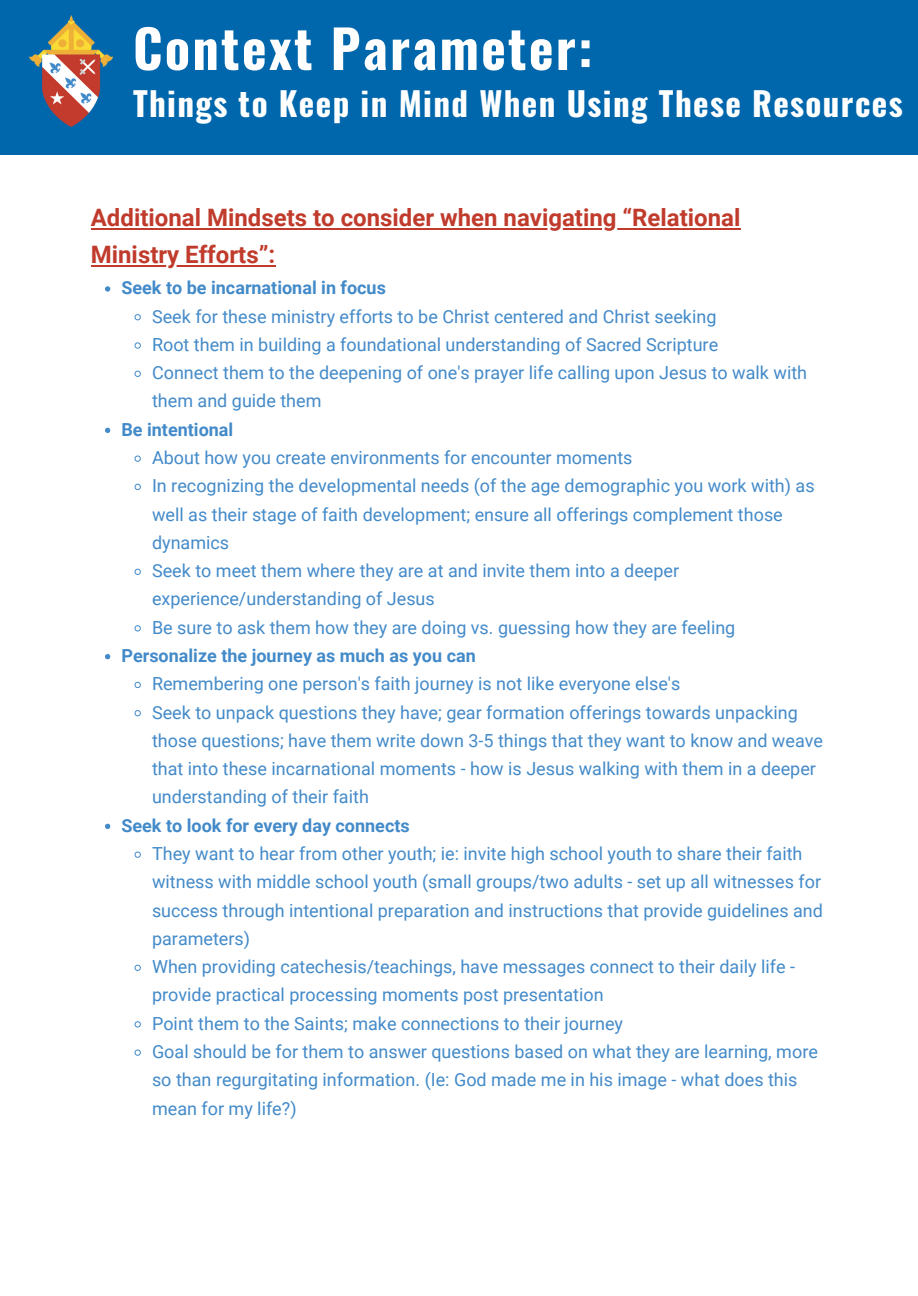
<style>
.page{position:relative;width:918px;height:1296px;background:#fff}
.page>*{position:absolute;margin:0;border:0;box-sizing:border-box;transform-origin:0 0}
.t1{font:700 52.5px "Oswald";letter-spacing:.04em;color:#fff}
.t2{font:700 33px "Oswald";letter-spacing:.04em;color:#fff}
.t3{font:700 24px/37.2px "Roboto";color:#c03b2c}
.t4{font:18px/28.3px "Roboto";color:#438ac9}
.t5{font:700 18px "Roboto";color:#438ac9}
</style>
<div class="page">
<svg style="left:105px;top:286px;width:5px;height:6px"></svg>
<svg style="left:134px;top:314px;width:7px;height:7px"></svg>
<svg style="left:134px;top:342px;width:7px;height:7px"></svg>
<svg style="left:134px;top:370px;width:7px;height:7px"></svg>
<svg style="left:105px;top:428px;width:5px;height:5px"></svg>
<svg style="left:134px;top:455px;width:7px;height:7px"></svg>
<svg style="left:134px;top:483px;width:7px;height:8px"></svg>
<svg style="left:134px;top:568px;width:7px;height:7px"></svg>
<svg style="left:134px;top:625px;width:7px;height:7px"></svg>
<svg style="left:105px;top:654px;width:5px;height:5px"></svg>
<svg style="left:134px;top:681px;width:7px;height:8px"></svg>
<svg style="left:134px;top:710px;width:7px;height:7px"></svg>
<svg style="left:105px;top:824px;width:5px;height:5px"></svg>
<svg style="left:134px;top:851px;width:7px;height:7px"></svg>
<svg style="left:134px;top:964px;width:7px;height:7px"></svg>
<svg style="left:134px;top:1021px;width:7px;height:7px"></svg>
<svg style="left:134px;top:1049px;width:7px;height:7px"></svg>
<hr style="left:91px;top:228px;width:649px;height:2px;background:#c03b2c">
<hr style="left:91px;top:265px;width:184px;height:2px;background:#c03b2c">
<div style="left:0;top:0;width:918px;height:154px;background:#0067ac"></div>
<img style="left:30px;top:15px;width:82px;height:112px">
<h1 class="t1" style="left:133px;top:7px;width:461px">Context Parameter:</h1>
<h2 class="t2" style="left:133px;top:77px;width:771px">Things to Keep in Mind When Using These Resources</h2>
<h3 class="t3" style="left:91px;top:199px;width:651px">Additional Mindsets to consider when navigating “Relational<br>Ministry Efforts”:</h3>
<p class="t5" style="left:121px;top:278px;width:266px">Seek to be incarnational in focus</p>
<p class="t4" style="left:152px;top:302px;width:657px">Seek for these ministry efforts to be Christ centered and Christ seeking<br>Root them in building a foundational understanding of Sacred Scripture<br>Connect them to the deepening of one's prayer life calling upon Jesus to walk with them and guide them</p>
<p class="t5" style="left:121px;top:419px;width:113px">Be intentional</p>
<p class="t4" style="left:152px;top:444px;width:664px">About how you create environments for encounter moments<br>In recognizing the developmental needs (of the age demographic you work with) as well as their stage of faith development; ensure all offerings complement those dynamics<br>Seek to meet them where they are at and invite them into a deeper experience/understanding of Jesus<br>Be sure to ask them how they are doing vs. guessing how they are feeling</p>
<p class="t5" style="left:121px;top:645px;width:356px">Personalize the journey as much as you can</p>
<p class="t4" style="left:152px;top:670px;width:673px">Remembering one person's faith journey is not like everyone else's<br>Seek to unpack questions they have; gear formation offerings towards unpacking those questions; have them write down 3-5 things that they want to know and weave that into these incarnational moments - how is Jesus walking with them in a deeper understanding of their faith</p>
<p class="t5" style="left:121px;top:815px;width:290px">Seek to look for every day connects</p>
<p class="t4" style="left:152px;top:840px;width:673px">They want to hear from other youth; ie: invite high school youth to share their faith witness with middle school youth (small groups/two adults - set up all witnesses for success through intentional preparation and instructions that provide guidelines and parameters)<br>When providing catechesis/teachings, have messages connect to their daily life - provide practical processing moments post presentation<br>Point them to the Saints; make connections to their journey<br>Goal should be for them to answer questions based on what they are learning, more so than regurgitating information. (Ie: God made me in his image - what does this mean for my life?)</p>
</div>
